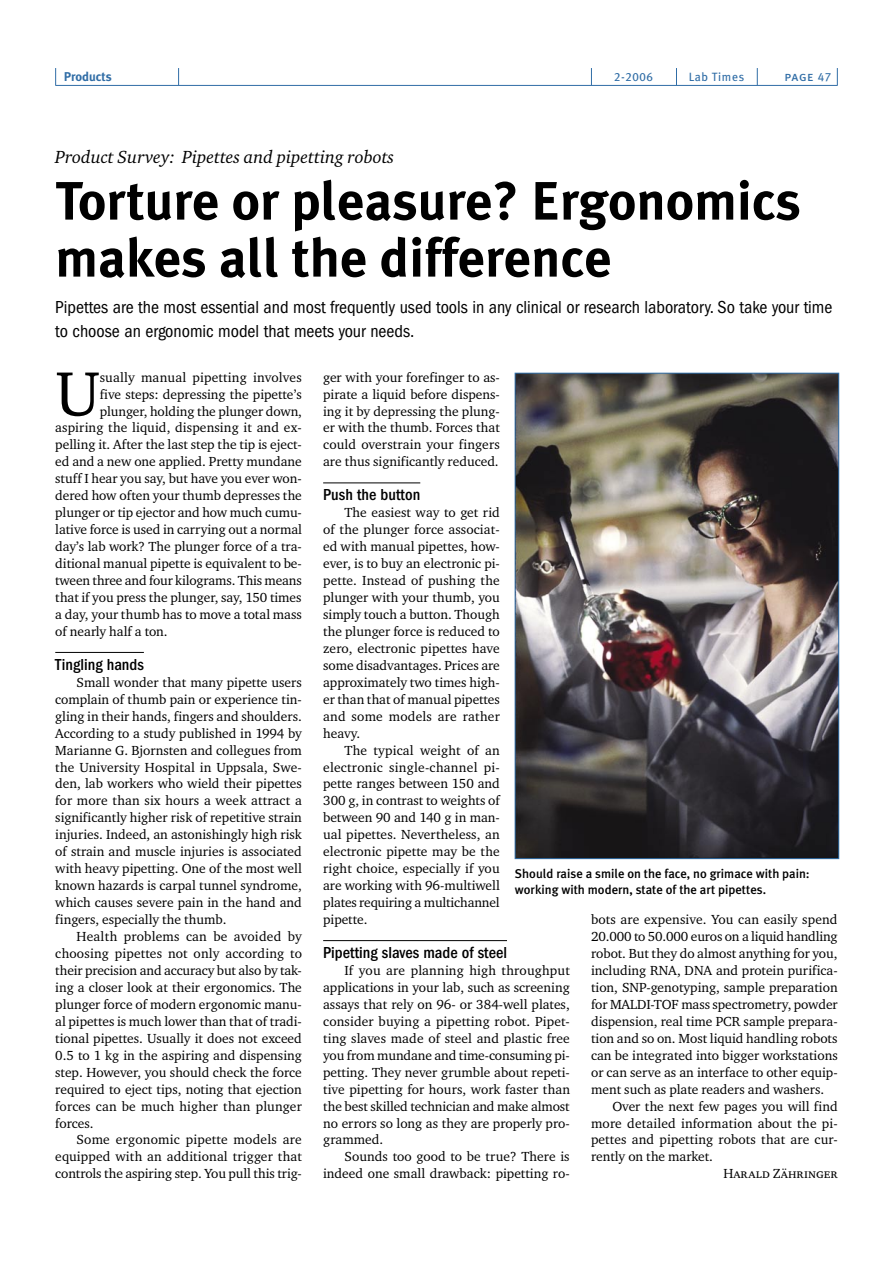
<style>
.page{position:relative;width:893px;height:1263px;background:#fff}
.page>*{position:absolute;margin:0;border:0;box-sizing:border-box;transform-origin:0 0}
.LT-Fließtext-Block-Initial{font:64.05px "Charter ITC";color:#000}
.LT-Head-36{font:700 54px/57px "Meta Plus";color:#000}
.LT-Unterzeile{font:condensed 18px/24px "Franklin Gothic";color:#000}
.LT-Dachzeile_groß{font:italic 18px "Charter ITC";color:#000}
.LT-Zwischentitel{font:500 condensed 16.5px "Franklin Gothic";color:#000}
.LT-Fließtext-Block-ohne-Einzug{font:13.5px/17px "Charter ITC";color:#000;text-align:justify}
.LT-Fließtext-Block-Initial-2{font:13.5px "Charter ITC";color:#000}
.LT-Autorenzeile{font:13.5px "Charter ITC Regu SC";color:#000}
.t1{font:13.5px "Meta Plus Book Caps";color:#306da6}
.LT-Bildunterschrift{font:500 12.75px/16.5px "Meta Plus";color:#000}
.t2{font:700 12.75px "Meta Plus";color:#306da6}
.t3{font:12px "Meta Plus";letter-spacing:.05em;color:#306da6}
.t4{font:12px "Meta Plus Book Caps";color:#306da6}
.s1{font-size:12px}
</style>
<div class="page">
<hr style="left:55px;top:85px;width:783px;height:1px;background:#306da6">
<svg style="left:55px;top:68px;width:1px;height:17px"></svg>
<svg style="left:178px;top:68px;width:1px;height:17px"></svg>
<svg style="left:757px;top:68px;width:1px;height:17px"></svg>
<svg style="left:837px;top:68px;width:1px;height:17px"></svg>
<svg style="left:591px;top:68px;width:1px;height:17px"></svg>
<svg style="left:676px;top:68px;width:1px;height:17px"></svg>
<hr style="left:55px;top:652px;width:89px;height:1px;background:#000">
<hr style="left:323px;top:482px;width:97px;height:1px;background:#000">
<hr style="left:323px;top:940px;width:184px;height:1px;background:#000">
<img style="left:517px;top:375px;width:320px;height:482px">
<div style="left:515px;top:373px;width:324px;height:486px;border:1px solid #306da6"></div>
<p class="t2" style="left:64px;top:70px;width:50px">Products</p>
<p class="t4" style="left:614px;top:70px;width:40px">2-2006</p>
<p class="t3" style="left:689px;top:70px;width:57px">Lab Times</p>
<p class="t1" style="left:785px;top:68px;width:48px">page <span class="s1">47</span></p>
<p class="LT-Dachzeile_groß" style="left:55px;top:145px;width:341px">Product Survey: Pipettes and pipetting robots</p>
<p class="LT-Head-36" style="left:55px;top:172px;width:747px">Torture or pleasure? Ergonomics makes all the difference</p>
<p class="LT-Unterzeile" style="left:55px;top:296px;width:779px">Pipettes are the most essential and most frequently used tools in any clinical or research laboratory. So take your time to choose an ergonomic model that meets your needs.</p>
<p class="LT-Fließtext-Block-Initial" style="left:55px;top:354px;width:46px">U</p>
<p class="LT-Fließtext-Block-Initial-2" style="left:100px;top:369px;width:204px">sually manual pipetting involves</p>
<p class="LT-Fließtext-Block-Initial-2" style="left:100px;top:385px;width:204px">five steps: depressing the pipette’s</p>
<p class="LT-Fließtext-Block-Initial-2" style="left:100px;top:402px;width:204px">plunger, holding the plunger down,</p>
<p class="LT-Fließtext-Block-Initial-2" style="left:55px;top:419px;width:248px">aspiring the liquid, dispensing it and ex-</p>
<p class="LT-Fließtext-Block-Initial-2" style="left:55px;top:436px;width:248px">pelling it. After the last step the tip is eject-</p>
<p class="LT-Fließtext-Block-Initial-2" style="left:55px;top:453px;width:248px">ed and a new one applied. Pretty mundane</p>
<p class="LT-Fließtext-Block-Initial-2" style="left:55px;top:470px;width:248px">stuff I hear you say, but have you ever won-</p>
<p class="LT-Fließtext-Block-Initial-2" style="left:55px;top:487px;width:248px">dered how often your thumb depresses the</p>
<p class="LT-Fließtext-Block-Initial-2" style="left:55px;top:504px;width:248px">plunger or tip ejector and how much cumu-</p>
<p class="LT-Fließtext-Block-Initial-2" style="left:55px;top:521px;width:248px">lative force is used in carrying out a normal</p>
<p class="LT-Fließtext-Block-Initial-2" style="left:55px;top:538px;width:248px">day’s lab work? The plunger force of a tra-</p>
<p class="LT-Fließtext-Block-Initial-2" style="left:55px;top:555px;width:248px">ditional manual pipette is equivalent to be-</p>
<p class="LT-Fließtext-Block-Initial-2" style="left:55px;top:572px;width:248px">tween three and four kilograms. This means</p>
<p class="LT-Fließtext-Block-Initial-2" style="left:55px;top:589px;width:248px">that if you press the plunger, say, 150 times</p>
<p class="LT-Fließtext-Block-Initial-2" style="left:55px;top:606px;width:248px">a day, your thumb has to move a total mass</p>
<p class="LT-Fließtext-Block-Initial-2" style="left:55px;top:623px;width:114px">of nearly half a ton.</p>
<p class="LT-Zwischentitel" style="left:55px;top:655px;width:90px">Tingling hands</p>
<p class="LT-Fließtext-Block-ohne-Einzug" style="left:55px;top:673px;width:248px;text-indent:21px">Small wonder that many pipette users complain of thumb pain or experience tin&shy;gling in their hands, fingers and shoulders.<br>According to a study published in 1994 by Marianne G. Bjornsten and collegues from the University Hospital in Uppsala, Swe&shy;den, lab workers who wield their pipettes for more than six hours a week attract a significantly higher risk of repetitive strain injuries. Indeed, an astonishingly high risk of strain and muscle injuries is associated with heavy pipetting. One of the most well known hazards is carpal tunnel syndrome, which causes severe pain in the hand and fingers, especially the thumb.</p>
<p class="LT-Fließtext-Block-ohne-Einzug" style="left:55px;top:928px;width:248px;text-indent:21px">Health problems can be avoided by choosing pipettes not only according to their precision and accuracy but also by tak&shy;ing a closer look at their ergonomics. The plunger force of modern ergonomic manu&shy;al pipettes is much lower than that of tradi&shy;tional pipettes. Usually it does not exceed 0.5 to 1 kg in the aspiring and dispensing step. However, you should check the force required to eject tips, noting that ejection forces can be much higher than plunger forces.</p>
<p class="LT-Fließtext-Block-ohne-Einzug" style="left:55px;top:1131px;width:248px;text-indent:21px">Some ergonomic pipette models are equipped with an additional trigger that controls the aspiring step. You pull this trig-</p>
<p class="LT-Fließtext-Block-ohne-Einzug" style="left:323px;top:368px;width:178px">ger with your forefinger to as&shy;pirate a liquid before dispens&shy;ing it by depressing the plung&shy;er with the thumb. Forces that could overstrain your fingers are thus significantly reduced.</p>
<p class="LT-Zwischentitel" style="left:323px;top:485px;width:99px">Push the button</p>
<p class="LT-Fließtext-Block-ohne-Einzug" style="left:323px;top:504px;width:178px;text-indent:21px">The easiest way to get rid of the plunger force associat&shy;ed with manual pipettes, how&shy;ever, is to buy an electronic pi&shy;pette. Instead of pushing the plunger with your thumb, you simply touch a button. Though the plunger force is reduced to zero, electronic pipettes have some disadvantages. Prices are approximately two times high&shy;er than that of manual pipettes and some models are rather heavy.</p>
<p class="LT-Fließtext-Block-ohne-Einzug" style="left:323px;top:741px;width:178px;text-indent:21px">The typical weight of an electronic single-channel pi&shy;pette ranges between 150 and 300 g, in contrast to weights of between 90 and 140 g in man&shy;ual pipettes. Nevertheless, an electronic pipette may be the right choice, especially if you are working with 96-multiwell plates requiring a multichannel pipette.</p>
<p class="LT-Zwischentitel" style="left:323px;top:943px;width:185px">Pipetting slaves made of steel</p>
<p class="LT-Fließtext-Block-ohne-Einzug" style="left:323px;top:961px;width:248px;text-indent:21px">If you are planning high throughput applications in your lab, such as screening assays that rely on 96- or 384-well plates, consider buying a pipetting robot. Pipet&shy;ting slaves made of steel and plastic free you from mundane and time-consuming pi&shy;petting. They never grumble about repeti&shy;tive pipetting for hours, work faster than the best skilled technician and make almost no errors so long as they are properly pro&shy;grammed.</p>
<p class="LT-Fließtext-Block-ohne-Einzug" style="left:323px;top:1148px;width:248px;text-align:right">Sounds too good to be true? There is indeed one small drawback: pipetting ro-</p>
<p class="LT-Bildunterschrift" style="left:515px;top:865px;width:296px">Should raise a smile on the face, no grimace with pain: working with modern, state of the art pipettes.</p>
<p class="LT-Fließtext-Block-ohne-Einzug" style="left:591px;top:911px;width:248px">bots are expensive. You can easily spend 20.000 to 50.000 euros on a liquid handling robot. But they do almost anything for you, including RNA, DNA and protein purifica&shy;tion, SNP-genotyping, sample preparation for MALDI-TOF mass spectrometry, powder dispension, real time PCR sample prepara&shy;tion and so on. Most liquid handling robots can be integrated into bigger workstations or can serve as an interface to other equip&shy;ment such as plate readers and washers.</p>
<p class="LT-Fließtext-Block-ohne-Einzug" style="left:591px;top:1097px;width:248px;text-indent:21px">Over the next few pages you will find more detailed information about the pi&shy;pettes and pipetting robots that are cur&shy;rently on the market.</p>
<p class="LT-Autorenzeile" style="left:723px;top:1165px;width:116px">Harald Zähringer</p>
</div>
